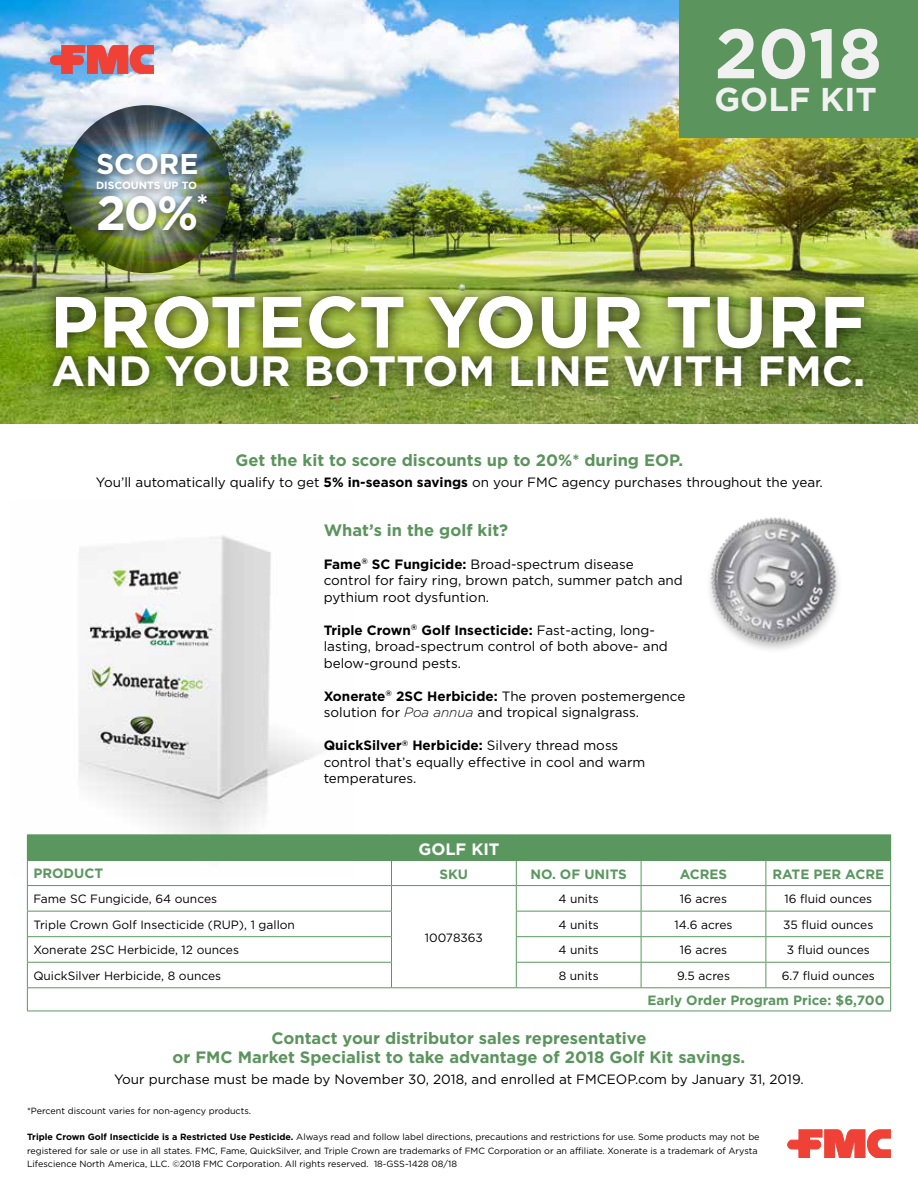
<style>
.page{position:relative;width:918px;height:1188px;background:#fff}
.page>*{position:absolute;margin:0;border:0;box-sizing:border-box;transform-origin:0 0}
.t1{font:700 72.45px "Gotham";color:#fff}
.t2{font:700 69.9px "Gotham";color:#f1f1f2}
.t3{font:700 48px "Gotham";color:#fff}
.t4{font:700 42.45px "Gotham";color:#fff}
.t5{font:700 33px "Gotham";color:#f1f1f2}
.t6{font:700 28.5px "Gotham";color:#fff}
.t7{font:700 16.5px/19.8px "Gotham";color:#5b945d;text-align:center}
.t8{font:700 16.5px "Gotham";color:#fff}
.t9{font:13.5px/16.5px "Gotham";color:#000}
.t10{font:700 13.5px "Gotham";color:#5a975e}
.t11{font:12px "Gotham";color:#000}
.t12{font:700 10.5px "Gotham";color:#fff}
.t13{font:9px/13.5px "Gotham";color:#000}
.s1{font-weight:700}
.s2{font-weight:300;font-style:italic}
</style>
<div class="page">
<img style="left:26px;top:535px;width:296px;height:341px">
<img style="left:0;top:0;width:918px;height:423px">
<div style="left:39px;top:281px;width:840px;height:120px;background:#000;opacity:.84"></div>
<svg style="left:50px;top:45px;width:104px;height:29px;background:#d36266"></svg>
<svg style="left:787px;top:1129px;width:104px;height:29px"></svg>
<div style="left:679px;top:0;width:239px;height:137px;background:#5b945d"></div>
<div style="left:27px;top:835px;width:864px;height:26px;background:#5a975e"></div>
<hr style="left:27px;top:834px;width:365px;height:1px;background:#5a975e">
<hr style="left:392px;top:834px;width:124px;height:1px;background:#5a975e">
<hr style="left:516px;top:834px;width:125px;height:1px;background:#5a975e">
<hr style="left:641px;top:834px;width:125px;height:1px;background:#5a975e">
<hr style="left:766px;top:834px;width:125px;height:1px;background:#5a975e">
<hr style="left:27px;top:885px;width:365px;height:1px;background:#5a975e">
<hr style="left:27px;top:911px;width:365px;height:1px;background:#5a975e">
<hr style="left:27px;top:936px;width:365px;height:1px;background:#5a975e">
<hr style="left:27px;top:962px;width:365px;height:1px;background:#5a975e">
<hr style="left:27px;top:987px;width:365px;height:1px;background:#5a975e">
<svg style="left:27px;top:861px;width:1px;height:150px"></svg>
<hr style="left:27px;top:1011px;width:365px;height:1px;background:#5a975e">
<hr style="left:392px;top:1011px;width:124px;height:1px;background:#5a975e">
<hr style="left:516px;top:1011px;width:125px;height:1px;background:#5a975e">
<hr style="left:641px;top:1011px;width:125px;height:1px;background:#5a975e">
<hr style="left:766px;top:1011px;width:125px;height:1px;background:#5a975e">
<hr style="left:392px;top:885px;width:124px;height:1px;background:#5a975e">
<hr style="left:516px;top:885px;width:125px;height:1px;background:#5a975e">
<hr style="left:516px;top:911px;width:125px;height:1px;background:#5a975e">
<hr style="left:516px;top:936px;width:125px;height:1px;background:#5a975e">
<svg style="left:391px;top:861px;width:1px;height:126px"></svg>
<hr style="left:516px;top:962px;width:125px;height:1px;background:#5a975e">
<svg style="left:516px;top:861px;width:1px;height:126px"></svg>
<hr style="left:392px;top:987px;width:124px;height:1px;background:#5a975e">
<hr style="left:516px;top:987px;width:125px;height:1px;background:#5a975e">
<hr style="left:766px;top:885px;width:125px;height:1px;background:#5a975e">
<hr style="left:766px;top:911px;width:125px;height:1px;background:#5a975e">
<hr style="left:766px;top:936px;width:125px;height:1px;background:#5a975e">
<hr style="left:766px;top:962px;width:125px;height:1px;background:#5a975e">
<hr style="left:766px;top:987px;width:125px;height:1px;background:#5a975e">
<svg style="left:890px;top:861px;width:1px;height:150px"></svg>
<hr style="left:641px;top:885px;width:125px;height:1px;background:#5a975e">
<hr style="left:641px;top:911px;width:125px;height:1px;background:#5a975e">
<hr style="left:641px;top:936px;width:125px;height:1px;background:#5a975e">
<hr style="left:641px;top:962px;width:125px;height:1px;background:#5a975e">
<svg style="left:641px;top:861px;width:1px;height:126px"></svg>
<svg style="left:766px;top:861px;width:1px;height:126px"></svg>
<hr style="left:641px;top:987px;width:125px;height:1px;background:#5a975e">
<img style="left:709px;top:517px;width:130px;height:133px">
<img style="left:62px;top:105px;width:168px;height:168px;border-radius:84px">
<div style="left:88px;top:149px;width:127px;height:93px;background:#000;opacity:.75"></div>
<h3 class="t6" style="left:96px;top:148px;width:104px">SCORE</h3>
<p class="t12" style="left:96px;top:179px;width:103px">DISCOUNTS UP TO</p>
<h3 class="t3" style="left:96px;top:185px;width:114px">20%<sup>*</sup></h3>
<h2 class="t2" style="left:714px;top:13px;width:169px">2018</h2>
<h3 class="t5" style="left:714px;top:80px;width:164px">GOLF KIT</h3>
<h1 class="t1" style="left:50px;top:280px;width:818px">PROTECT YOUR TURF</h1>
<h3 class="t4" style="left:52px;top:346px;width:815px">AND YOUR BOTTOM LINE WITH FMC.</h3>
<p class="t7" style="left:236px;top:450px;width:449px">Get the kit to score discounts up to 20%* during EOP.</p>
<p class="t9" style="left:96px;top:474px;width:729px">You’ll automatically qualify to get <span class="s1">5% in-season savings</span> on your FMC agency purchases throughout the year.</p>
<p class="t7" style="left:324px;top:520px;width:186px">What’s in the golf kit?</p>
<p class="t9" style="left:324px;top:555px;width:361px"><span class="s1">Fame</span><sup>®</sup> <span class="s1">SC Fungicide:</span> Broad-spectrum disease control for fairy ring, brown patch, summer patch and pythium root dysfuntion.</p>
<p class="t9" style="left:324px;top:621px;width:346px"><span class="s1">Triple Crown</span><sup>®</sup> <span class="s1">Golf Insecticide:</span> Fast-acting, long&shy;lasting, broad-spectrum control of both above- and below-ground pests.</p>
<p class="t9" style="left:324px;top:687px;width:363px"><span class="s1">Xonerate</span><sup>®</sup> <span class="s1">2SC Herbicide:</span> The proven postemergence solution for <span class="s2">Poa annua</span> and tropical signalgrass.</p>
<p class="t9" style="left:324px;top:737px;width:323px"><span class="s1">QuickSilver</span><sup>®</sup> <span class="s1">Herbicide:</span> Silvery thread moss control that’s equally effective in cool and warm temperatures.</p>
<p class="t8" style="left:418px;top:839px;width:83px">GOLF KIT</p>
<p class="t10" style="left:33px;top:865px;width:71px">PRODUCT</p>
<p class="t10" style="left:440px;top:866px;width:30px">SKU</p>
<p class="t10" style="left:530px;top:866px;width:98px">NO. OF UNITS</p>
<p class="t10" style="left:680px;top:866px;width:49px">ACRES</p>
<p class="t10" style="left:772px;top:866px;width:113px">RATE PER ACRE</p>
<p class="t11" style="left:33px;top:892px;width:185px">Fame SC Fungicide, 64 ounces</p>
<p class="t11" style="left:425px;top:931px;width:60px">10078363</p>
<p class="t11" style="left:558px;top:892px;width:42px">4 units</p>
<p class="t11" style="left:680px;top:892px;width:49px">16 acres</p>
<p class="t11" style="left:784px;top:892px;width:89px">16 fluid ounces</p>
<p class="t11" style="left:33px;top:918px;width:263px">Triple Crown Golf Insecticide (RUP), 1 gallon</p>
<p class="t11" style="left:558px;top:918px;width:42px">4 units</p>
<p class="t11" style="left:674px;top:918px;width:60px">14.6 acres</p>
<p class="t11" style="left:783px;top:918px;width:92px">35 fluid ounces</p>
<p class="t11" style="left:33px;top:944px;width:207px">Xonerate 2SC Herbicide, 12 ounces</p>
<p class="t11" style="left:559px;top:944px;width:42px">4 units</p>
<p class="t11" style="left:680px;top:944px;width:49px">16 acres</p>
<p class="t11" style="left:787px;top:944px;width:84px">3 fluid ounces</p>
<p class="t11" style="left:33px;top:969px;width:189px">QuickSilver Herbicide, 8 ounces</p>
<p class="t11" style="left:559px;top:969px;width:41px">8 units</p>
<p class="t11" style="left:677px;top:969px;width:55px">9.5 acres</p>
<p class="t11" style="left:782px;top:969px;width:95px">6.7 fluid ounces</p>
<p class="t10" style="left:647px;top:992px;width:239px">Early Order Program Price: $6,700</p>
<p class="t7" style="left:173px;top:1027px;width:574px">Contact your distributor sales representative<br>or FMC Market Specialist to take advantage of 2018 Golf Kit savings.</p>
<p class="t9" style="left:114px;top:1071px;width:691px">Your purchase must be made by November 30, 2018, and enrolled at FMCEOP.com by January 31, 2019.</p>
<p class="t13" style="left:27px;top:1104px;width:226px">*Percent discount varies for non-agency products.</p>
<p class="t13" style="left:27px;top:1130px;width:734px"><span class="s1">Triple Crown Golf Insecticide is a Restricted Use Pesticide.</span> Always read and follow label directions, precautions and restrictions for use. Some products may not be registered for sale or use in all states. FMC, Fame, QuickSilver, and Triple Crown are trademarks of FMC Corporation or an affiliate. Xonerate is a trademark of Arysta<br>Lifescience North America, LLC. ©2018 FMC Corporation. All rights reserved. 18-GSS-1428 08/18</p>
</div>
